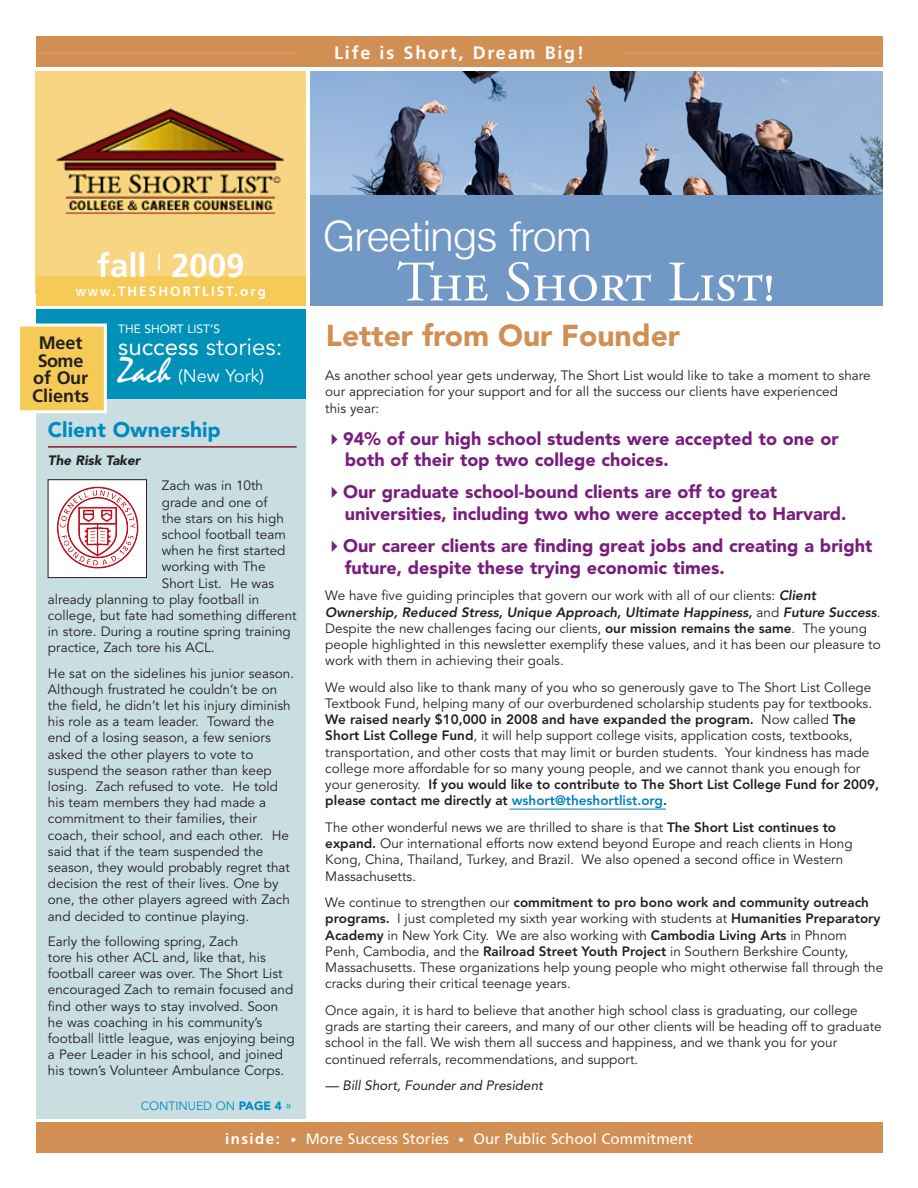
<style>
.page{position:relative;width:918px;height:1188px;background:#fff}
.page>*{position:absolute;margin:0;border:0;box-sizing:border-box;transform-origin:0 0}
.t1{font:57px "Adobe Garamond Pro";color:#fff}
.t2{font:300 42px "Helvetica Neue";color:#fff}
.t3{font:700 33px "Frutiger";color:#fff}
.t4{font:900 30px "Avenir";color:#d18f54}
.t5{font:24px "Avenir";color:#fff}
.success_story_hed_2{font:900 21px "Avenir";color:#008bc0}
.hed_founder_2{font:900 18px/21.6px "Avenir";color:#781d7d}
.t6{font:700 18px "Frutiger";letter-spacing:.1em;color:#fff}
.t7{font:700 18px/17.7px "Frutiger";color:#231f20}
.t8{font:18px "Avenir";color:#fff}
.t9{font:15px "Frutiger";color:#fff}
.side_bar_-_success{font:13.5px/16.2px "Avenir";color:#231f20}
.t10{font:italic 13.5px "Avenir";color:#231f20}
.t11{font:700 13.5px "Frutiger";letter-spacing:.15em;color:#fff}
.side_bar_-_success-2{font:italic 900 13.5px "Avenir";color:#231f20}
.t12{font:12px "Avenir";color:#008bc0}
.t13{font:12px "Avenir";color:#fff}
.t14{font:9px "Avenir";color:#231f20}
.s1{font-size:10.2px}
.s2{font-style:inherit}
.s3{font-family:"Mistral";font-size:36px}
.s4{font-weight:800;font-style:italic}
.s5{font-weight:800}
.s6{font-weight:800;color:#007dc5}
.s7{font-weight:900}
.s8{font-weight:700}
.s9{font-size:12px}
</style>
<div class="page">
<img style="left:36px;top:71px;width:270px;height:205px">
<div style="left:36px;top:276px;width:270px;height:30px;background:#f5ca57"></div>
<img style="left:310px;top:71px;width:572px;height:124px">
<div style="left:310px;top:195px;width:572px;height:111px;background:#7299c6"></div>
<div style="left:36px;top:36px;width:846px;height:31px;background:#d18f54"></div>
<div style="left:36px;top:312px;width:270px;height:806px;background:#c9dee0"></div>
<hr style="left:36px;top:53px;width:258px;height:1px;background:#d89d6a">
<hr style="left:624px;top:53px;width:258px;height:1px;background:#d89d6a">
<hr style="left:48px;top:446px;width:249px;height:2px;background:#901829">
<div style="left:36px;top:1122px;width:846px;height:31px;background:#d18f54"></div>
<div style="left:36px;top:309px;width:270px;height:90px;background:#0091b9"></div>
<div style="left:17px;top:324px;width:90px;height:89px;background:#f5ca57;border:3px solid #fff"></div>
<div style="left:48px;top:480px;width:99px;height:98px;background:#fff"></div>
<img style="left:57px;top:486px;width:82px;height:83px">
<div style="left:48px;top:479px;width:99px;height:99px;border:1px solid #231f20"></div>
<hr style="left:509px;top:809px;width:157px;height:1px;background:#007dc5">
<p class="t6" style="left:334px;top:42px;width:251px">Life is Short, Dream Big!</p>
<p class="t14" style="left:273px;top:175px;width:9px">©</p>
<p class="t3" style="left:97px;top:246px;width:149px">fall <sup>|</sup> 2009</p>
<p class="t11" style="left:76px;top:284px;width:192px"><span class="s1">WWW</span><span class="s2">.</span>THESHORTLIST.org</p>
<p class="t2" style="left:324px;top:210px;width:270px">Greetings from</p>
<p class="t1" style="left:397px;top:248px;width:379px">The Short List!</p>
<p class="t4" style="left:326px;top:317px;width:356px">Letter from Our Founder</p>
<p class="t13" style="left:118px;top:322px;width:104px">THE SHORT LIST’S</p>
<p class="t5" style="left:118px;top:333px;width:166px"><span class="s2">success</span> stories:</p>
<p class="t8" style="left:118px;top:366px;width:147px"><span class="s3">Zach</span> (New York)</p>
<p class="t7" style="left:38px;top:334px;width:47px">Meet<br>Some</p>
<p class="t7" style="left:33px;top:369px;width:56px">of Our</p>
<p class="t7" style="left:32px;top:387px;width:59px">Clients</p>
<p class="side_bar_-_success" style="left:325px;top:368px;width:547px">As another school year gets underway, The Short List would like to take a moment to share our appreciation for your support and for all the success our clients have experienced<br>this year:</p>
<p class="hed_founder_2" style="left:345px;top:427px;width:495px;text-indent:-20px">✔94% of our high school students were accepted to one or both of their top two college choices.</p>
<p class="hed_founder_2" style="left:345px;top:481px;width:503px;text-indent:-20px">✔Our graduate school-bound clients are off to great universities, including two who were accepted to Harvard.</p>
<p class="hed_founder_2" style="left:345px;top:535px;width:529px;text-indent:-20px">✔Our career clients are finding great jobs and creating a bright future, despite these trying economic times.</p>
<p class="side_bar_-_success" style="left:325px;top:588px;width:557px">We have five guiding principles that govern our work with all of our clients: <span class="s4">Client Ownership, Reduced Stress, Unique Approach, Ultimate Happiness,</span> and <span class="s4">Future Success</span>.<br>Despite the new challenges facing our clients, <span class="s5">our mission remains the same</span>. The young people highlighted in this newsletter exemplify these values, and it has been our pleasure to work with them in achieving their goals.</p>
<p class="side_bar_-_success" style="left:325px;top:679px;width:555px">We would also like to thank many of you who so generously gave to The Short List College Textbook Fund, helping many of our overburdened scholarship students pay for textbooks.<br><span class="s5">We raised nearly $10,000 in 2008 and have expanded the program.</span> Now called <span class="s5">The Short List College Fund</span>, it will help support college visits, application costs, textbooks, transportation, and other costs that may limit or burden students. Your kindness has made college more affordable for so many young people, and we cannot thank you enough for your generosity. <span class="s5">If you would like to contribute to The Short List College Fund for 2009, please contact me directly at</span> <span class="s6">wshort@theshortlist.org</span><span class="s5">.</span></p>
<p class="side_bar_-_success" style="left:325px;top:820px;width:529px">The other wonderful news we are thrilled to share is that <span class="s5">The Short List continues to expand.</span> Our international efforts now extend beyond Europe and reach clients in Hong Kong, China, Thailand, Turkey, and Brazil. We also opened a second office in Western Massachusetts.</p>
<p class="side_bar_-_success" style="left:325px;top:895px;width:560px">We continue to strengthen our <span class="s5">commitment to pro bono work and community outreach programs.</span> I just completed my sixth year working with students at <span class="s5">Humanities Preparatory Academy</span> in New York City. We are also working with <span class="s5">Cambodia Living Arts</span> in Phnom Penh, Cambodia, and the <span class="s5">Railroad Street Youth Project</span> in Southern Berkshire County, Massachusetts. These organizations help young people who might otherwise fall through the cracks during their critical teenage years.</p>
<p class="side_bar_-_success" style="left:325px;top:1003px;width:558px">Once again, it is hard to believe that another high school class is graduating, our college grads are starting their careers, and many of our other clients will be heading off to graduate school in the fall. We wish them all success and happiness, and we thank you for your continued referrals, recommendations, and support.</p>
<p class="t10" style="left:325px;top:1078px;width:219px">— Bill Short, Founder and President</p>
<p class="success_story_hed_2" style="left:48px;top:417px;width:174px">Client Ownership</p>
<p class="side_bar_-_success-2" style="left:48px;top:452px;width:94px">The Risk Taker</p>
<p class="side_bar_-_success" style="left:162px;top:478px;width:103px">Zach was in 10th</p>
<p class="side_bar_-_success" style="left:162px;top:494px;width:107px">grade and one of</p>
<p class="side_bar_-_success" style="left:162px;top:511px;width:123px">the stars on his high</p>
<p class="side_bar_-_success" style="left:162px;top:527px;width:125px">school football team</p>
<p class="side_bar_-_success" style="left:162px;top:543px;width:125px">when he first started</p>
<p class="side_bar_-_success" style="left:162px;top:559px;width:105px">working with The</p>
<p class="side_bar_-_success" style="left:162px;top:575px;width:114px">Short List. He was</p>
<p class="side_bar_-_success" style="left:48px;top:592px;width:213px">already planning to play football in</p>
<p class="side_bar_-_success" style="left:48px;top:608px;width:250px">college, but fate had something different</p>
<p class="side_bar_-_success" style="left:48px;top:624px;width:244px">in store. During a routine spring training</p>
<p class="side_bar_-_success" style="left:48px;top:640px;width:168px">practice, Zach tore his ACL.</p>
<p class="side_bar_-_success" style="left:48px;top:665px;width:248px">He sat on the sidelines his junior season.<br>Although frustrated he couldn’t be on the field, he didn’t let his injury diminish his role as a team leader. Toward the end of a losing season, a few seniors asked the other players to vote to suspend the season rather than keep losing. Zach refused to vote. He told his team members they had made a commitment to their families, their coach, their school, and each other. He said that if the team suspended the season, they would probably regret that decision the rest of their lives. One by one, the other players agreed with Zach and decided to continue playing.</p>
<p class="side_bar_-_success" style="left:48px;top:933px;width:248px">Early the following spring, Zach<br>tore his other ACL and, like that, his football career was over. The Short List encouraged Zach to remain focused and find other ways to stay involved. Soon he was coaching in his community’s football little league, was enjoying being a Peer Leader in his school, and joined his town’s Volunteer Ambulance Corps.</p>
<p class="t12" style="left:141px;top:1099px;width:152px">CONTINUED ON <span class="s7">PAGE 4</span> »</p>
<p class="t9" style="left:225px;top:1130px;width:469px"><span class="s8">inside:</span> <span class="s9">•</span> More Success Stories <span class="s9">•</span> Our Public School Commitment</p>
</div>
